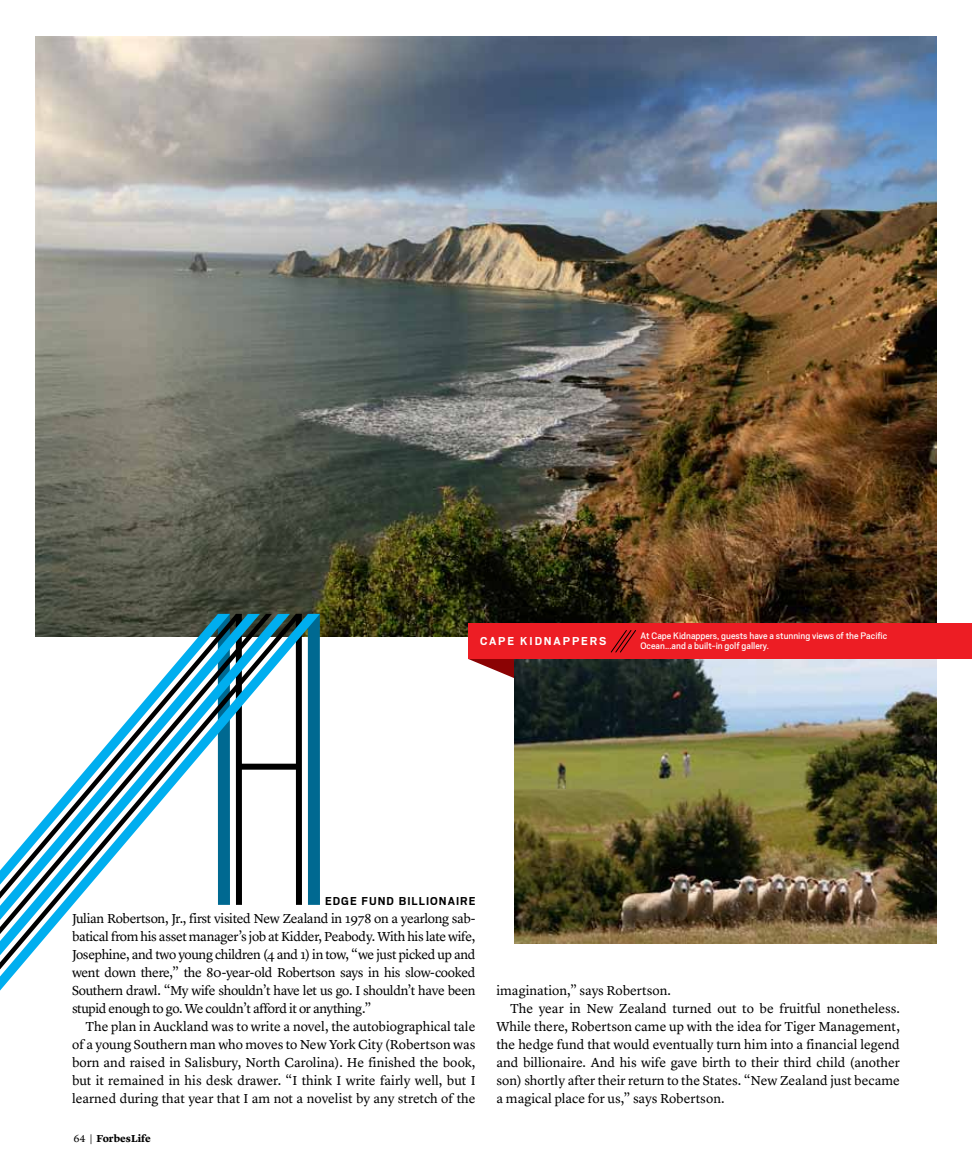
<style>
.page{position:relative;width:972px;height:1175px;background:#fff}
.page>*{position:absolute;margin:0;border:0;box-sizing:border-box;transform-origin:0 0}
.t1{font:13.5px/18px "Lyon Text";color:#000;text-align:justify}
.t2{font:700 12.75px "Scout";letter-spacing:.08em;color:#000}
.t3{font:700 12.75px "Scout";letter-spacing:.15em;color:#fff}
.t4{font:10.5px/10.5px "Scout";color:#fff}
.t5{font:700 10.5px "Lyon Text";color:#000}
.s1{font-weight:400}
</style>
<div class="page">
<svg style="left:468px;top:659px;width:46px;height:19px"></svg>
<img style="left:514px;top:659px;width:422px;height:284px">
<img style="left:36px;top:36px;width:900px;height:600px">
<div style="left:468px;top:623px;width:504px;height:36px;background:#ed1d24"></div>
<svg style="left:610px;top:630px;width:26px;height:23px"></svg>
<svg style="left:0;top:614px;width:320px;height:376px"></svg>
<svg style="left:0;top:614px;width:302px;height:355px"></svg>
<div style="left:238px;top:763px;width:60px;height:6px;background:#000"></div>
<p class="t3" style="left:480px;top:632px;width:128px">CAPE KIDNAPPERS</p>
<p class="t4" style="left:640px;top:629px;width:248px">At Cape Kidnappers, guests have a stunning views of the Pacific<br>Ocean...and a built-in golf gallery.</p>
<p class="t2" style="left:325px;top:892px;width:152px">EDGE FUND BILLIONAIRE</p>
<p class="t1" style="left:72px;top:908px;width:405px">Julian Robertson, Jr., first visited New Zealand in 1978 on a yearlong sab&shy;batical from his asset manager’s job at Kidder, Peabody. With his late wife, Josephine, and two young children (4 and 1) in tow, “we just picked up and went down there,” the 80-year-old Robertson says in his slow-cooked Southern drawl. “My wife shouldn’t have let us go. I shouldn’t have been stupid enough to go. We couldn’t afford it or anything.”</p>
<p class="t1" style="left:72px;top:1016px;width:405px;text-indent:14px">The plan in Auckland was to write a novel, the autobiographical tale of a young Southern man who moves to New York City (Robertson was born and raised in Salisbury, North Carolina). He finished the book, but it remained in his desk drawer. “I think I write fairly well, but I learned during that year that I am not a novelist by any stretch of the</p>
<p class="t5" style="left:73px;top:1130px;width:79px"><span class="s1">64 |</span> ForbesLife</p>
<p class="t1" style="left:496px;top:980px;width:176px">imagination,” says Robertson.</p>
<p class="t1" style="left:510px;top:998px;width:391px">The year in New Zealand turned out to be fruitful nonetheless.</p>
<p class="t1" style="left:496px;top:1016px;width:405px">While there, Robertson came up with the idea for Tiger Management,</p>
<p class="t1" style="left:496px;top:1034px;width:405px">the hedge fund that would eventually turn him into a financial legend</p>
<p class="t1" style="left:496px;top:1052px;width:405px">and billionaire. And his wife gave birth to their third child (another</p>
<p class="t1" style="left:496px;top:1070px;width:405px">son) shortly after their return to the States. “New Zealand just became</p>
<p class="t1" style="left:496px;top:1088px;width:230px">a magical place for us,” says Robertson.</p>
</div>
